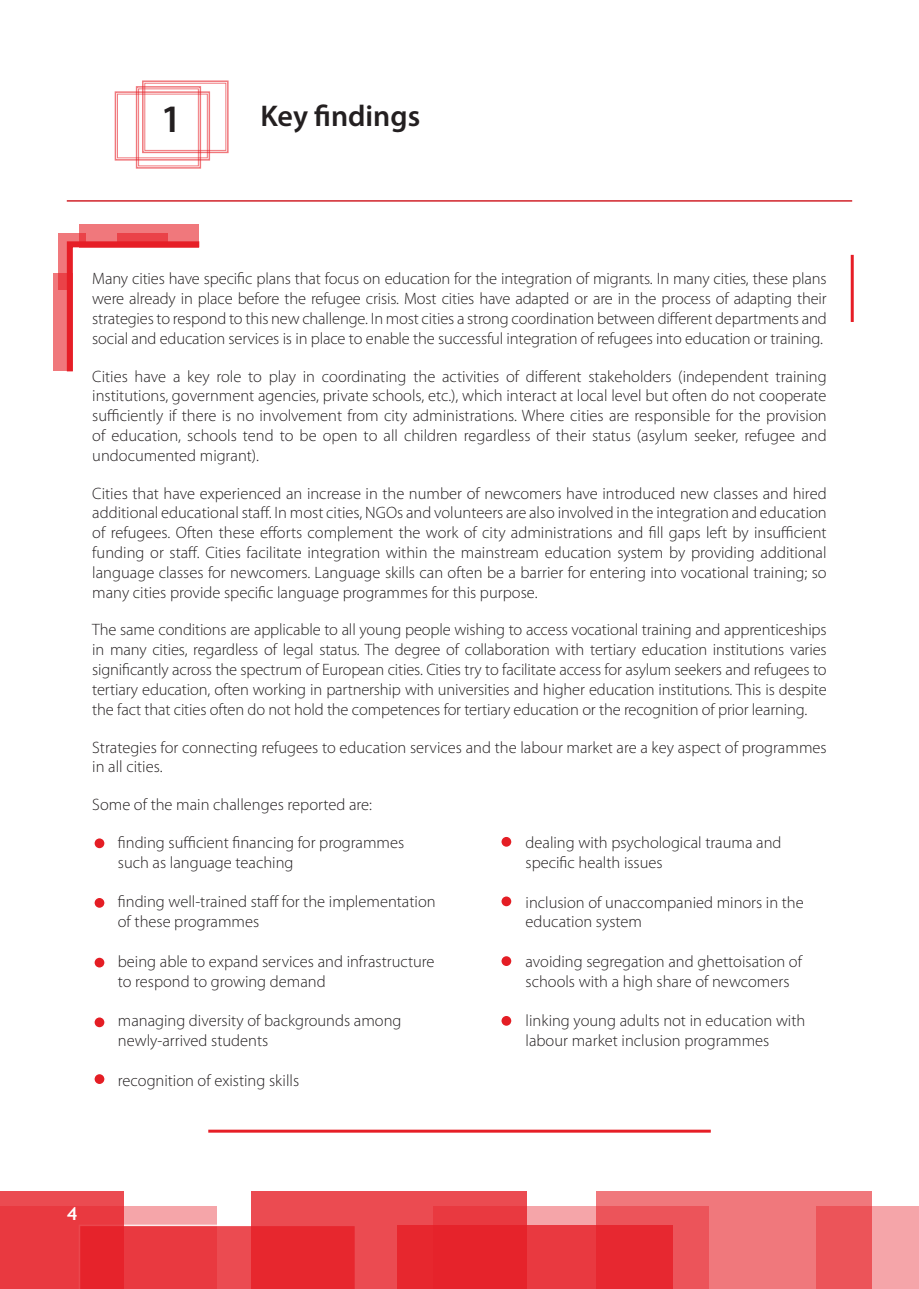
<style>
.page{position:relative;width:919px;height:1289px;background:#fff}
.page>*{position:absolute;margin:0;border:0;box-sizing:border-box;transform-origin:0 0}
.Section_title{font:600 39px "Myriad Pro";color:#231f20}
.Section_title-2{font:600 30px "Myriad Pro";color:#231f20}
.t1{font:700 18px "Trebuchet MS";color:#fff}
.Paragraph{font:300 16.5px/19.8px "Myriad Pro";color:#231f20;text-align:justify}
.Bullets{font:300 16.5px "Myriad Pro";color:#231f20}
</style>
<div class="page">
<div style="left:0;top:1206px;width:217px;height:82px;background:#f5a5a9"></div>
<div style="left:432px;top:1206px;width:276px;height:82px;background:#f5a5a9"></div>
<svg style="left:124px;top:1224px;width:126px;height:64px"></svg>
<svg style="left:596px;top:1191px;width:276px;height:97px;fill:#f0787c"></svg>
<svg style="left:0;top:1191px;width:124px;height:97px;fill:#e93940"></svg>
<svg style="left:250px;top:1191px;width:276px;height:97px;fill:#eb4b51"></svg>
<svg style="left:396px;top:1225px;width:276px;height:63px;fill:#e72830"></svg>
<hr style="left:67px;top:200px;width:785px;height:2px;background:#d1232a">
<svg style="left:114px;top:80px;width:115px;height:89px"></svg>
<hr style="left:208px;top:1129px;width:502px;height:3px;background:#e61e26">
<hr style="left:850px;top:255px;width:3px;height:67px;background:#e61e26">
<div style="left:79px;top:224px;width:120px;height:23px;background:#f0787c"></div>
<div style="left:117px;top:233px;width:51px;height:14px;background:#ea4248"></div>
<div style="left:58px;top:233px;width:14px;height:57px;background:#f0787c"></div>
<svg style="left:72px;top:233px;width:14px;height:5px"></svg>
<svg style="left:53px;top:273px;width:11px;height:98px"></svg>
<svg style="left:64px;top:238px;width:136px;height:134px"></svg>
<div style="left:94px;top:837px;width:11px;height:12px;background:#e41d24;border-radius:50%"></div>
<div style="left:93px;top:837px;width:13px;height:12px;border:2px solid #fff;border-radius:50%"></div>
<div style="left:500px;top:836px;width:12px;height:11px;background:#e41d24;border-radius:50%"></div>
<div style="left:500px;top:835px;width:12px;height:13px;border:2px solid #fff;border-radius:50%"></div>
<div style="left:94px;top:897px;width:11px;height:11px;background:#e41d24;border-radius:50%"></div>
<div style="left:93px;top:896px;width:13px;height:13px;border:2px solid #fff;border-radius:50%"></div>
<div style="left:500px;top:895px;width:12px;height:12px;background:#e41d24;border-radius:50%"></div>
<div style="left:500px;top:895px;width:12px;height:12px;border:2px solid #fff;border-radius:50%"></div>
<div style="left:94px;top:957px;width:11px;height:11px;background:#e41d24;border-radius:50%"></div>
<div style="left:93px;top:956px;width:13px;height:13px;border:2px solid #fff;border-radius:50%"></div>
<div style="left:500px;top:955px;width:12px;height:11px;background:#e41d24;border-radius:50%"></div>
<div style="left:500px;top:954px;width:12px;height:13px;border:2px solid #fff;border-radius:50%"></div>
<div style="left:94px;top:1016px;width:11px;height:11px;background:#e41d24;border-radius:50%"></div>
<div style="left:93px;top:1015px;width:13px;height:13px;border:2px solid #fff;border-radius:50%"></div>
<div style="left:500px;top:1015px;width:12px;height:11px;background:#e41d24;border-radius:50%"></div>
<div style="left:500px;top:1014px;width:12px;height:13px;border:2px solid #fff;border-radius:50%"></div>
<div style="left:94px;top:1073px;width:11px;height:11px;background:#e41d24;border-radius:50%"></div>
<div style="left:93px;top:1072px;width:13px;height:13px;border:2px solid #fff;border-radius:50%"></div>
<svg style="left:816px;top:1206px;width:102px;height:82px;fill:#ec5459"></svg>
<p class="Section_title" style="left:161px;top:94px;width:22px">1</p>
<p class="Section_title-2" style="left:260px;top:96px;width:161px">Key findings</p>
<p class="Paragraph" style="left:92px;top:269px;width:736px">Many cities have specific plans that focus on education for the integration of migrants. In many cities, these plans were already in place before the refugee crisis. Most cities have adapted or are in the process of adapting their strategies to respond to this new challenge. In most cities a strong coordination between different departments and social and education services is in place to enable the successful integration of refugees into education or training.</p>
<p class="Paragraph" style="left:92px;top:366px;width:735px">Cities have a key role to play in coordinating the activities of different stakeholders (independent training institutions, government agencies, private schools, etc.), which interact at local level but often do not cooperate sufficiently if there is no involvement from city administrations. Where cities are responsible for the provision of education, schools tend to be open to all children regardless of their status (asylum seeker, refugee and undocumented migrant).</p>
<p class="Paragraph" style="left:92px;top:483px;width:736px">Cities that have experienced an increase in the number of newcomers have introduced new classes and hired additional educational staff. In most cities, NGOs and volunteers are also involved in the integration and education of refugees. Often these efforts complement the work of city administrations and fill gaps left by insufficient funding or staff. Cities facilitate integration within the mainstream education system by providing additional language classes for newcomers. Language skills can often be a barrier for entering into vocational training; so many cities provide specific language programmes for this purpose.</p>
<p class="Paragraph" style="left:92px;top:620px;width:735px">The same conditions are applicable to all young people wishing to access vocational training and apprenticeships in many cities, regardless of legal status. The degree of collaboration with tertiary education institutions varies significantly across the spectrum of European cities. Cities try to facilitate access for asylum seekers and refugees to tertiary education, often working in partnership with universities and higher education institutions. This is despite the fact that cities often do not hold the competences for tertiary education or the recognition of prior learning.</p>
<p class="Paragraph" style="left:92px;top:737px;width:735px">Strategies for connecting refugees to education services and the labour market are a key aspect of programmes in all cities.</p>
<p class="Paragraph" style="left:92px;top:794px;width:281px">Some of the main challenges reported are:</p>
<p class="Bullets" style="left:118px;top:832px;width:288px">finding sufficient financing for programmes</p>
<p class="Bullets" style="left:118px;top:852px;width:177px">such as language teaching</p>
<p class="Bullets" style="left:118px;top:892px;width:319px">finding well-trained staff for the implementation</p>
<p class="Bullets" style="left:118px;top:911px;width:143px">of these programmes</p>
<p class="Bullets" style="left:118px;top:951px;width:318px">being able to expand services and infrastructure</p>
<p class="Bullets" style="left:118px;top:971px;width:209px">to respond to growing demand</p>
<p class="Bullets" style="left:118px;top:1010px;width:285px">managing diversity of backgrounds among</p>
<p class="Bullets" style="left:118px;top:1030px;width:152px">newly-arrived students</p>
<p class="Bullets" style="left:118px;top:1070px;width:183px">recognition of existing skills</p>
<p class="Bullets" style="left:525px;top:832px;width:257px">dealing with psychological trauma and</p>
<p class="Bullets" style="left:525px;top:852px;width:139px">specific health issues</p>
<p class="Bullets" style="left:525px;top:892px;width:280px">inclusion of unaccompanied minors in the</p>
<p class="Bullets" style="left:525px;top:912px;width:118px">education system</p>
<p class="Bullets" style="left:525px;top:951px;width:278px">avoiding segregation and ghettoisation of</p>
<p class="Bullets" style="left:525px;top:971px;width:265px">schools with a high share of newcomers</p>
<p class="Bullets" style="left:525px;top:1011px;width:281px">linking young adults not in education with</p>
<p class="Bullets" style="left:525px;top:1030px;width:245px">labour market inclusion programmes</p>
<p class="t1" style="left:67px;top:1201px;width:12px">4</p>
</div>
